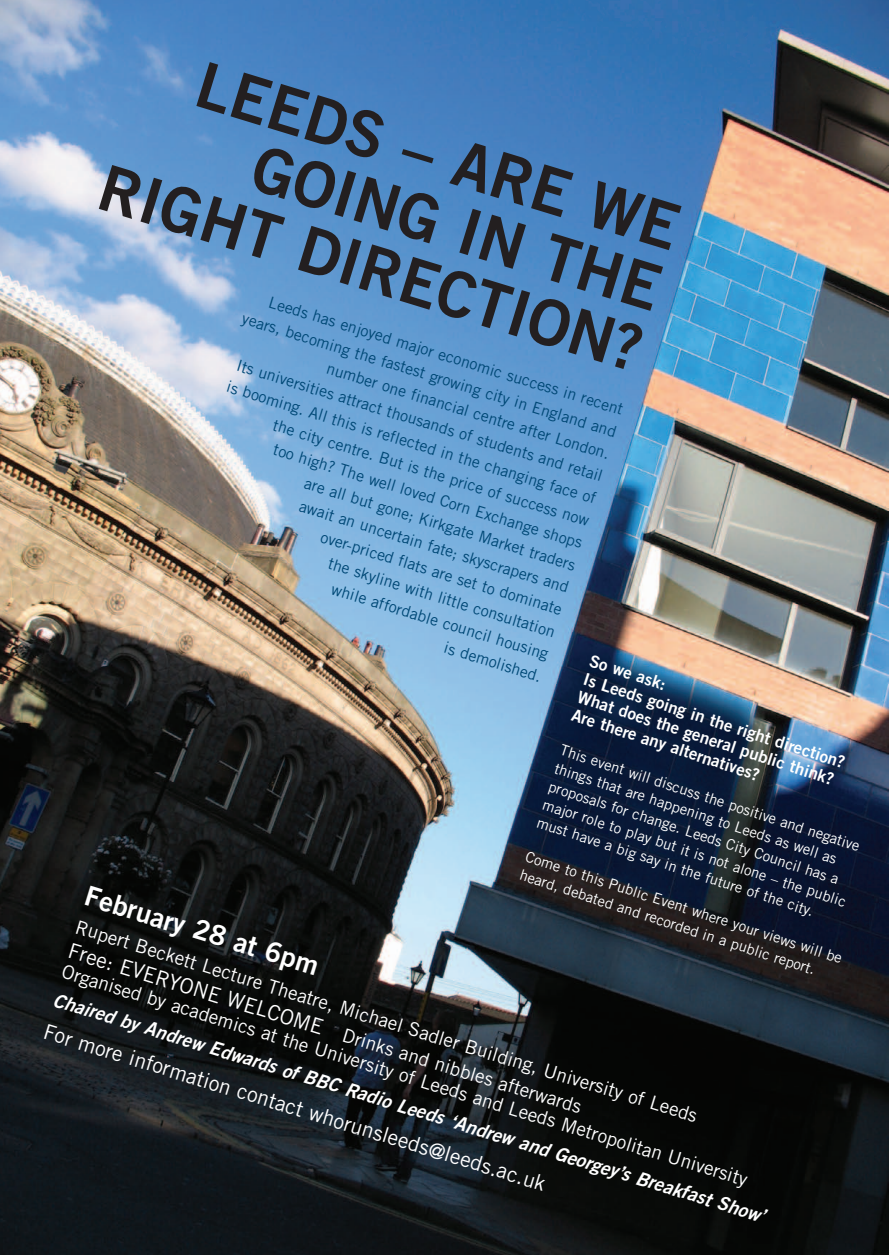
<style>
.page{position:relative;width:889px;height:1255px;background:#fff}
.page>*{position:absolute;margin:0;border:0;box-sizing:border-box;transform-origin:0 0}
.t1{font:63.45px/126.9px "Trade Gothic LT Bold Two";color:#231f20;text-align:right}
.t2{font:27.45px "Trade Gothic LT Bold Two";color:#fff}
.t3{font:21.15px "Trade Gothic LT";color:#fff}
.t4{font:19.05px/25.3px "Trade Gothic LT";color:#fff}
.t5{font:italic 19.05px "Trade Gothic LT Bold Two";color:#fff}
.t6{font:16.95px/19px "Trade Gothic LT Bold Two";color:#fff}
.t7{font:15.9px/23.2px "Trade Gothic LT";color:#004876;text-align:right}
.t8{font:14.85px/19px "Trade Gothic LT";color:#fff}
.s1{font-size:21.15px}
</style>
<div class="page">
<img style="left:0;top:0;width:888px;height:1255px">
<h1 class="t1" style="left:155px;top:9px;width:566px;rotate:17deg">LEEDS – ARE WE<br>RIGHT DIRECTION?</h1>
<h1 class="t1" style="left:271px;top:111px;width:425px;rotate:17deg">GOING IN THE</h1>
<p class="t7" style="left:252px;top:286px;width:392px;rotate:17deg">Leeds has enjoyed major economic success in recent years, becoming the fastest growing city in England and number one financial centre after London.<br>Its universities attract thousands of students and retail is booming. All this is reflected in the changing face of the city centre. But is the price of success now<br>too high? The well loved Corn Exchange shops<br>are all but gone; Kirkgate Market traders<br>await an uncertain fate; skyscrapers and<br>over-priced flats are set to dominate<br>the skyline with little consultation<br>while affordable council housing<br>is demolished.</p>
<p class="t6" style="left:592px;top:652px;width:275px;rotate:18deg">So we ask:<br>Is Leeds going in the right direction?<br>What does the general public think?<br>Are there any alternatives?</p>
<p class="t8" style="left:563px;top:741px;width:319px;rotate:18deg">This event will discuss the positive and negative things that are happening to Leeds as well as proposals for change. Leeds City Council has a major role to play but it is not alone – the public must have a big say in the future of the city.</p>
<p class="t8" style="left:528px;top:848px;width:333px;rotate:18deg">Come to this Public Event where your views will be heard, debated and recorded in a public report.</p>
<h2 class="t2" style="left:88px;top:887px;width:244px;rotate:17deg">February 28 at 6pm</h2>
<p class="t4" style="left:79px;top:916px;width:650px;rotate:17deg">Rupert Beckett Lecture Theatre, Michael Sadler Building, University of Leeds<br><span class="s1">Free: EVERYONE WELCOME</span> Drinks and nibbles afterwards</p>
<p class="t4" style="left:66px;top:960px;width:717px;rotate:17deg">Organised by academics at the University of Leeds and Leeds Metropolitan University</p>
<p class="t5" style="left:56px;top:993px;width:744px;rotate:17deg">Chaired by Andrew Edwards of BBC Radio Leeds ‘Andrew and Georgey’s Breakfast Show’</p>
<h3 class="t3" style="left:46px;top:1025px;width:525px;rotate:17deg">For more information contact whorunsleeds@leeds.ac.uk</h3>
</div>
